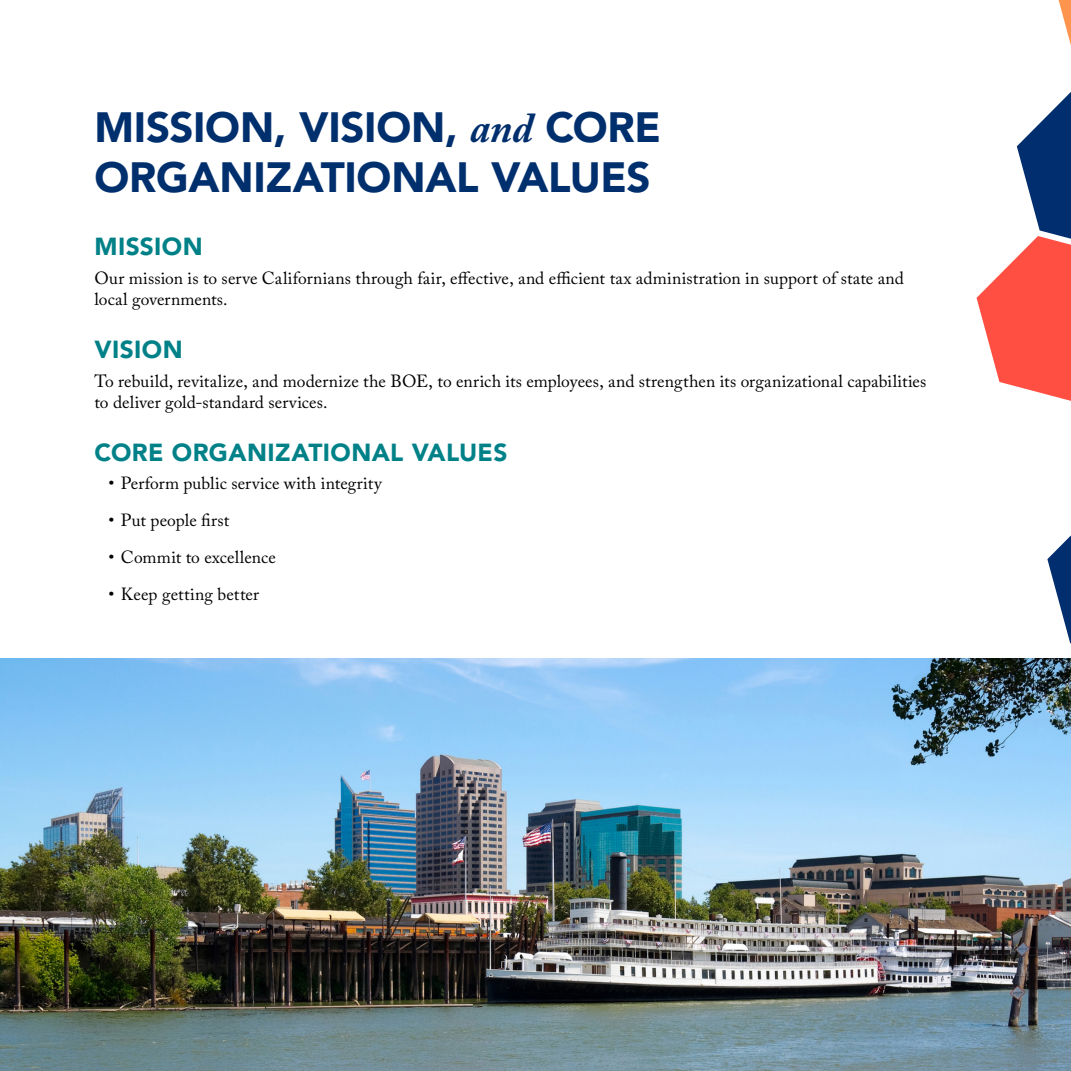
<style>
.page{position:relative;width:1071px;height:1071px;background:#fff}
.page>*{position:absolute;margin:0;border:0;box-sizing:border-box;transform-origin:0 0}
.t1{font:900 42px/50.4px "Avenir LT Std";letter-spacing:-.005em;color:#002f6e}
.t2{font:900 24.5px "Avenir LT Std";letter-spacing:.015em;color:#008188}
.t3{font:17.5px/21px "Adobe Caslon Pro";letter-spacing:.005em;color:#000}
.s1{font-family:"Adobe Caslon Pro";font-weight:700;font-style:italic}
</style>
<div class="page">
<svg style="left:977px;top:92px;width:94px;height:309px"></svg>
<svg style="left:1059px;top:0;width:12px;height:46px"></svg>
<svg style="left:1047px;top:535px;width:24px;height:108px"></svg>
<img style="left:0;top:659px;width:1070px;height:412px">
<h2 class="t1" style="left:94px;top:102px;width:568px">MISSION, VISION, <span class="s1">and</span> CORE<br>ORGANIZATIONAL VALUES</h2>
<h3 class="t2" style="left:94px;top:231px;width:110px">MISSION</h3>
<p class="t3" style="left:94px;top:267px;width:811px">Our mission is to serve Californians through fair, effective, and efficient tax administration in support of state and local governments.</p>
<h3 class="t2" style="left:94px;top:334px;width:90px">VISION</h3>
<p class="t3" style="left:94px;top:370px;width:834px">To rebuild, revitalize, and modernize the BOE, to enrich its employees, and strengthen its organizational capabilities to deliver gold-standard services.</p>
<h3 class="t2" style="left:94px;top:437px;width:415px">CORE ORGANIZATIONAL VALUES</h3>
<p class="t3" style="left:108px;top:473px;width:275px">• Perform public service with integrity</p>
<p class="t3" style="left:108px;top:510px;width:122px">• Put people first</p>
<p class="t3" style="left:108px;top:546px;width:169px">• Commit to excellence</p>
<p class="t3" style="left:108px;top:583px;width:152px">• Keep getting better</p>
</div>
